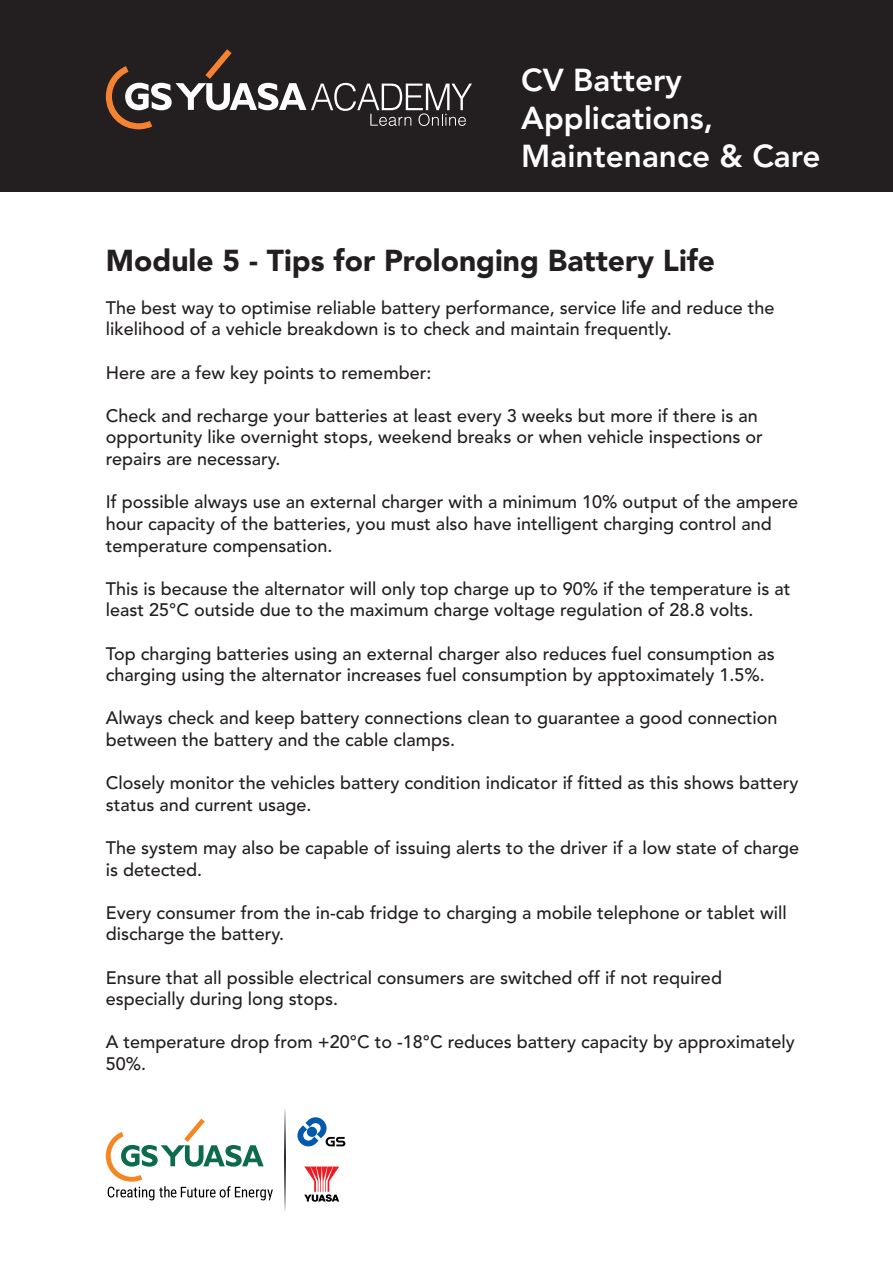
<style>
.page{position:relative;width:893px;height:1263px;background:#fff}
.page>*{position:absolute;margin:0;border:0;box-sizing:border-box;transform-origin:0 0}
.t1{font:800 31.5px/37.8px "Avenir";color:#fff}
.t2{font:900 30px "Avenir";color:#231f20}
.t3{font:500 18px/21.6px "Avenir";color:#231f20}
</style>
<div class="page">
<div style="left:0;top:0;width:893px;height:191px;background:#231f20"></div>
<svg style="left:106px;top:49px;width:366px;height:80px"></svg>
<svg style="left:304px;top:1166px;width:35px;height:36px"></svg>
<svg style="left:297px;top:1117px;width:48px;height:29px"></svg>
<svg style="left:285px;top:1108px;width:1px;height:104px"></svg>
<svg style="left:106px;top:1118px;width:167px;height:82px"></svg>
<h1 class="t1" style="left:521px;top:63px;width:301px">CV Battery<br>Applications,<br>Maintenance &amp; Care</h1>
<h2 class="t2" style="left:106px;top:238px;width:611px">Module 5 - Tips for Prolonging Battery Life</h2>
<p class="t3" style="left:106px;top:297px;width:670px">The best way to optimise reliable battery performance, service life and reduce the likelihood of a vehicle breakdown is to check and maintain frequently.</p>
<p class="t3" style="left:106px;top:362px;width:327px">Here are a few key points to remember:</p>
<p class="t3" style="left:106px;top:405px;width:658px">Check and recharge your batteries at least every 3 weeks but more if there is an opportunity like overnight stops, weekend breaks or when vehicle inspections or repairs are necessary.</p>
<p class="t3" style="left:106px;top:492px;width:694px">If possible always use an external charger with a minimum 10% output of the ampere hour capacity of the batteries, you must also have intelligent charging control and temperature compensation.</p>
<p class="t3" style="left:106px;top:578px;width:686px">This is because the alternator will only top charge up to 90% if the temperature is at least 25°C outside due to the maximum charge voltage regulation of 28.8 volts.</p>
<p class="t3" style="left:106px;top:643px;width:670px">Top charging batteries using an external charger also reduces fuel consumption as charging using the alternator increases fuel consumption by apptoximately 1.5%.</p>
<p class="t3" style="left:106px;top:708px;width:673px">Always check and keep battery connections clean to guarantee a good connection between the battery and the cable clamps.</p>
<p class="t3" style="left:106px;top:773px;width:694px">Closely monitor the vehicles battery condition indicator if fitted as this shows battery status and current usage.</p>
<p class="t3" style="left:106px;top:837px;width:695px">The system may also be capable of issuing alerts to the driver if a low state of charge is detected.</p>
<p class="t3" style="left:106px;top:902px;width:682px">Every consumer from the in-cab fridge to charging a mobile telephone or tablet will discharge the battery.</p>
<p class="t3" style="left:106px;top:967px;width:618px">Ensure that all possible electrical consumers are switched off if not required especially during long stops.</p>
<p class="t3" style="left:106px;top:1032px;width:690px">A temperature drop from +20°C to -18°C reduces battery capacity by approximately<br>50%.</p>
</div>
